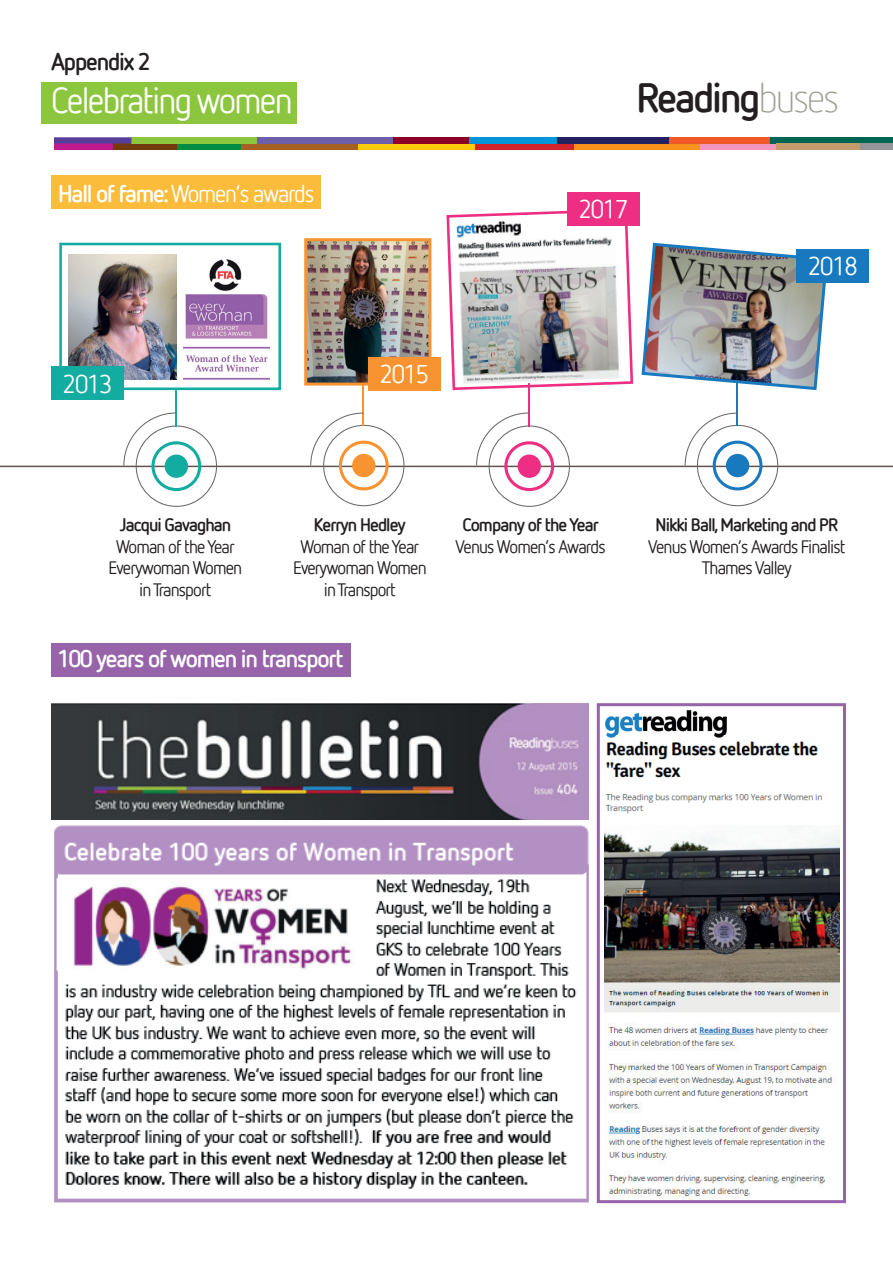
<style>
.page{position:relative;width:893px;height:1263px;background:#fff}
.page>*{position:absolute;margin:0;border:0;box-sizing:border-box;transform-origin:0 0}
.t1{font:700 40.95px "Netto Offc";letter-spacing:-.05em;color:#231f20}
.t2{font:36px "Netto Offc";letter-spacing:-.05em;color:#fff}
.t3{font:25.65px "Netto Offc";letter-spacing:-.05em;color:#fff}
.t4{font:700 24px "Netto Offc";letter-spacing:-.05em;color:#fff}
.t5{font:24px "Netto Offc";letter-spacing:-.05em;color:#fff}
.t6{font:700 24px "Netto Offc";letter-spacing:-.05em;color:#231f20}
.t7{font:18px/21.6px "Netto Offc";letter-spacing:-.05em;color:#231f20;text-align:center}
.t8{font:700 18px "Netto Offc";letter-spacing:-.05em;color:#231f20}
.s1{font-weight:700}
.s2{font-weight:300;color:#9e9d92}
</style>
<div class="page">
<div style="left:474px;top:143px;width:100px;height:7px;background:#d1232a"></div>
<div style="left:358px;top:143px;width:117px;height:7px;background:#feca0a"></div>
<div style="left:241px;top:143px;width:117px;height:7px;background:#a56123"></div>
<div style="left:54px;top:143px;width:59px;height:7px;background:#be1a8d"></div>
<div style="left:113px;top:143px;width:64px;height:7px;background:#72390b"></div>
<div style="left:177px;top:143px;width:64px;height:7px;background:#008b43"></div>
<div style="left:468px;top:137px;width:89px;height:6px;background:#0095d9"></div>
<div style="left:393px;top:137px;width:75px;height:6px;background:#8b0128"></div>
<div style="left:257px;top:137px;width:136px;height:6px;background:#6e5fa9"></div>
<div style="left:131px;top:137px;width:126px;height:6px;background:#8bc63e"></div>
<div style="left:54px;top:137px;width:77px;height:6px;background:#573e99"></div>
<div style="left:574px;top:143px;width:126px;height:7px;background:#f7931d"></div>
<div style="left:557px;top:137px;width:112px;height:6px;background:#252161"></div>
<div style="left:700px;top:143px;width:76px;height:7px;background:#f395bf"></div>
<div style="left:770px;top:137px;width:123px;height:6px;background:#006552"></div>
<div style="left:776px;top:143px;width:86px;height:7px;background:#c39a6b"></div>
<div style="left:669px;top:137px;width:101px;height:6px;background:#f15929"></div>
<div style="left:860px;top:143px;width:33px;height:7px;background:#939598"></div>
<div style="left:51px;top:176px;width:269px;height:33px;background:#fbbc3b"></div>
<hr style="left:0;top:466px;width:893px;height:1px;background:#62544e">
<hr style="left:363px;top:353px;width:1px;height:73px;background:#f79431">
<svg style="left:310px;top:413px;width:94px;height:93px"></svg>
<hr style="left:176px;top:353px;width:1px;height:73px;background:#13aca0">
<svg style="left:123px;top:412px;width:94px;height:95px"></svg>
<hr style="left:737px;top:353px;width:1px;height:73px;background:#1979bf">
<svg style="left:685px;top:413px;width:93px;height:93px"></svg>
<hr style="left:529px;top:353px;width:1px;height:73px;background:#ee2e82">
<svg style="left:476px;top:412px;width:94px;height:95px"></svg>
<img style="left:641px;top:242px;width:189px;height:150px">
<div style="left:796px;top:249px;width:73px;height:33px;background:#1979bf"></div>
<img style="left:446px;top:210px;width:188px;height:181px">
<img style="left:308px;top:242px;width:119px;height:140px">
<div style="left:304px;top:238px;width:127px;height:148px;border:3px solid #f79431"></div>
<div style="left:567px;top:192px;width:73px;height:33px;background:#ee2e82"></div>
<div style="left:368px;top:357px;width:72px;height:33px;background:#f79431"></div>
<div style="left:155px;top:345px;width:41px;height:43px;background:#fff"></div>
<img style="left:68px;top:254px;width:108px;height:126px">
<img style="left:183px;top:259px;width:86px;height:121px">
<div style="left:59px;top:243px;width:222px;height:147px;border:3px solid #13aca0"></div>
<div style="left:51px;top:366px;width:73px;height:34px;background:#13aca0"></div>
<div style="left:51px;top:643px;width:300px;height:33px;background:#9764aa"></div>
<img style="left:51px;top:703px;width:538px;height:116px">
<img style="left:54px;top:825px;width:535px;height:378px">
<img style="left:605px;top:737px;width:217px;height:77px">
<img style="left:606px;top:710px;width:120px;height:27px">
<img style="left:604px;top:826px;width:235px;height:373px">
<div style="left:597px;top:703px;width:249px;height:500px;border:3px solid #9764aa"></div>
<div style="left:41px;top:82px;width:256px;height:42px;background:#8bc63e"></div>
<h3 class="t6" style="left:51px;top:46px;width:101px">Appendix 2</h3>
<h2 class="t2" style="left:51px;top:78px;width:243px">Celebrating women</h2>
<h3 class="t5" style="left:58px;top:178px;width:258px"><span class="s1">Hall of fame:</span> Women’s awards</h3>
<h3 class="t3" style="left:63px;top:368px;width:51px">2013</h3>
<h3 class="t3" style="left:380px;top:358px;width:51px">2015</h3>
<h1 class="t1" style="left:636px;top:71px;width:204px">Reading<span class="s2">buses</span></h1>
<h3 class="t3" style="left:579px;top:193px;width:51px">2017</h3>
<h3 class="t3" style="left:808px;top:251px;width:51px">2018</h3>
<p class="t8" style="left:120px;top:513px;width:113px">Jacqui Gavaghan</p>
<p class="t7" style="left:109px;top:535px;width:135px">Woman of the Year<br>Everywoman Women in Transport</p>
<p class="t8" style="left:314px;top:513px;width:93px">Kerryn Hedley</p>
<p class="t7" style="left:293px;top:535px;width:135px">Woman of the Year<br>Everywoman Women in Transport</p>
<h3 class="t4" style="left:57px;top:643px;width:288px">100 years of women in transport</h3>
<p class="t8" style="left:462px;top:513px;width:138px">Company of the Year</p>
<p class="t7" style="left:456px;top:535px;width:152px">Venus Women’s Awards</p>
<p class="t8" style="left:656px;top:513px;width:184px">Nikki Ball, Marketing and PR</p>
<p class="t7" style="left:648px;top:535px;width:199px">Venus Women’s Awards Finalist<br>Thames Valley</p>
</div>
